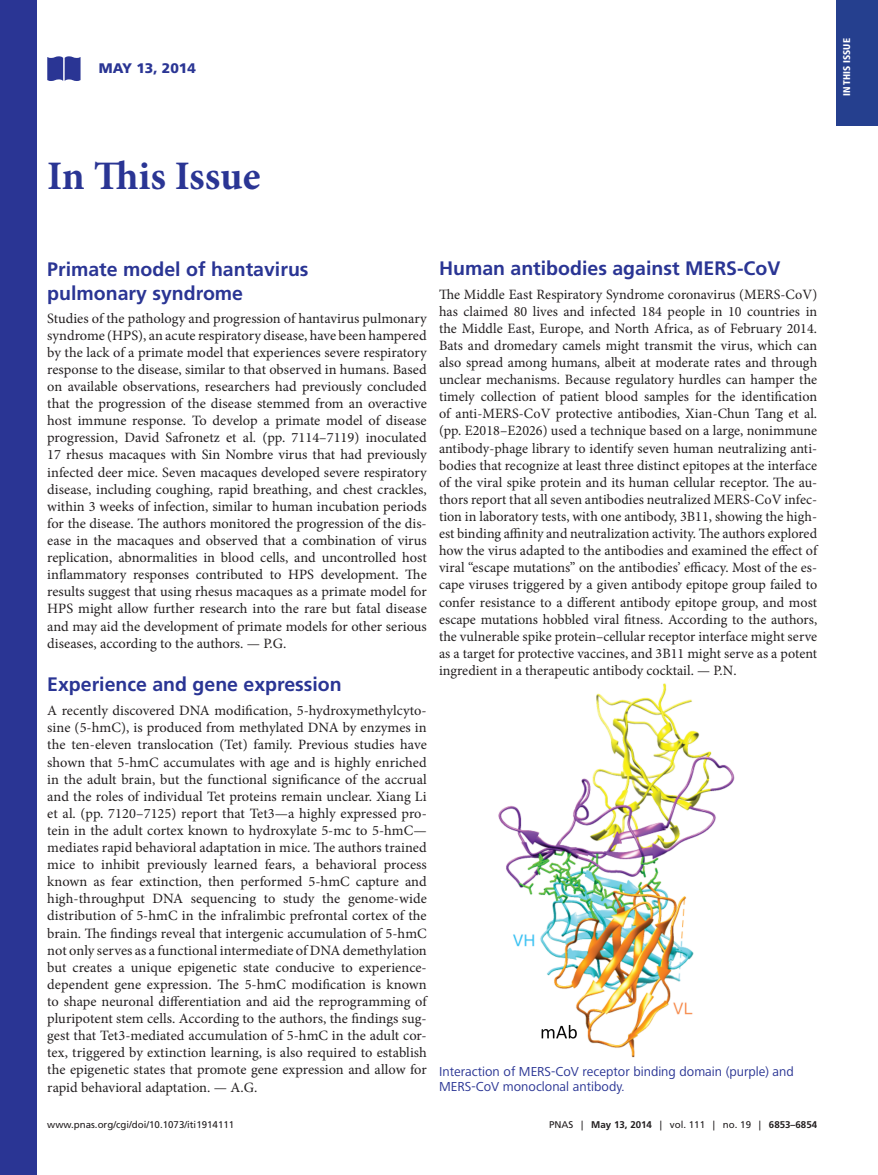
<style>
.page{position:relative;width:878px;height:1175px;background:#fff}
.page>*{position:absolute;margin:0;border:0;box-sizing:border-box;transform-origin:0 0}
.t1{font:700 40.5px "Minion Pro";color:#2a3594}
.t2{font:700 19.5px/24px "Frutiger LT Std";color:#2a3594}
.t3{font:14.25px/17.1px "Minion Pro";color:#231f20;text-align:justify}
.t4{font:900 13.8px "Frutiger LT Std";color:#2a3594}
.t5{font:13.5px/14.2px "Frutiger Next LTCE";color:#2a3594}
.t6{font:9.75px "Frutiger LT Std";color:#231f20}
.t7{font:900 9.75px "Frutiger LT Std";color:#fff}
.t8{font:900 condensed 9.75px "Frutiger LT Std";color:#fff}
.s1{font-weight:700}
</style>
<div class="page">
<div style="left:0;top:0;width:36px;height:1174px;background:#2a3594"></div>
<svg style="left:47px;top:56px;width:34px;height:25px"></svg>
<div style="left:836px;top:0;width:42px;height:125px;background:#253f8e"></div>
<img style="left:498px;top:683px;width:237px;height:374px">
<p class="t4" style="left:99px;top:59px;width:99px">May 13, 2014</p>
<h1 class="t1" style="left:47px;top:148px;width:215px">In This Issue</h1>
<p class="t7" style="left:840px;top:94px;width:68px;rotate:-90deg">IN THIS ISSUE</p>
<p class="t8" style="left:840px;top:96px;width:59px;rotate:-90deg">IN THIS ISSUE</p>
<p class="t7" style="left:840px;top:103px;width:49px;rotate:-90deg">IN THIS IS</p>
<h2 class="t2" style="left:47px;top:257px;width:263px">Primate model of hantavirus pulmonary syndrome</h2>
<p class="t3" style="left:47px;top:309px;width:381px">Studies of the pathology and progression of hantavirus pulmonary syndrome (HPS), an acute respiratory disease, have been hampered by the lack of a primate model that experiences severe respiratory response to the disease, similar to that observed in humans. Based on available observations, researchers had previously concluded that the progression of the disease stemmed from an overactive host immune response. To develop a primate model of disease progression, David Safronetz et al. (pp. 7114–7119) inoculated 17 rhesus macaques with Sin Nombre virus that had previously infected deer mice. Seven macaques developed severe respiratory disease, including coughing, rapid breathing, and chest crackles, within 3 weeks of infection, similar to human incubation periods for the disease. The authors monitored the progression of the dis&shy;ease in the macaques and observed that a combination of virus replication, abnormalities in blood cells, and uncontrolled host inflammatory responses contributed to HPS development. The results suggest that using rhesus macaques as a primate model for HPS might allow further research into the rare but fatal disease and may aid the development of primate models for other serious diseases, according to the authors. — P.G.</p>
<h2 class="t2" style="left:47px;top:672px;width:296px">Experience and gene expression</h2>
<p class="t3" style="left:47px;top:702px;width:381px">A recently discovered DNA modification, 5-hydroxymethylcyto&shy;sine (5-hmC), is produced from methylated DNA by enzymes in the ten-eleven translocation (Tet) family. Previous studies have shown that 5-hmC accumulates with age and is highly enriched in the adult brain, but the functional significance of the accrual and the roles of individual Tet proteins remain unclear. Xiang Li et al. (pp. 7120–7125) report that Tet3—a highly expressed pro&shy;tein in the adult cortex known to hydroxylate 5-mc to 5-hmC— mediates rapid behavioral adaptation in mice. The authors trained mice to inhibit previously learned fears, a behavioral process known as fear extinction, then performed 5-hmC capture and high-throughput DNA sequencing to study the genome-wide distribution of 5-hmC in the infralimbic prefrontal cortex of the brain. The findings reveal that intergenic accumulation of 5-hmC not only serves as a functional intermediate of DNA demethylation but creates a unique epigenetic state conducive to experience&shy;dependent gene expression. The 5-hmC modification is known to shape neuronal differentiation and aid the reprogramming of pluripotent stem cells. According to the authors, the findings sug&shy;gest that Tet3-mediated accumulation of 5-hmC in the adult cor&shy;tex, triggered by extinction learning, is also required to establish the epigenetic states that promote gene expression and allow for rapid behavioral adaptation. — A.G.</p>
<h2 class="t2" style="left:439px;top:256px;width:343px">Human antibodies against MERS-CoV</h2>
<p class="t3" style="left:439px;top:285px;width:380px">The Middle East Respiratory Syndrome coronavirus (MERS-CoV) has claimed 80 lives and infected 184 people in 10 countries in the Middle East, Europe, and North Africa, as of February 2014.<br>Bats and dromedary camels might transmit the virus, which can also spread among humans, albeit at moderate rates and through unclear mechanisms. Because regulatory hurdles can hamper the timely collection of patient blood samples for the identification of anti-MERS-CoV protective antibodies, Xian-Chun Tang et al. (pp. E2018–E2026) used a technique based on a large, nonimmune antibody-phage library to identify seven human neutralizing anti&shy;bodies that recognize at least three distinct epitopes at the interface of the viral spike protein and its human cellular receptor. The au&shy;thors report that all seven antibodies neutralized MERS-CoV infec&shy;tion in laboratory tests, with one antibody, 3B11, showing the high&shy;est binding affinity and neutralization activity. The authors explored how the virus adapted to the antibodies and examined the effect of viral “escape mutations” on the antibodies’ efficacy. Most of the es&shy;cape viruses triggered by a given antibody epitope group failed to confer resistance to a different antibody epitope group, and most escape mutations hobbled viral fitness. According to the authors, the vulnerable spike protein–cellular receptor interface might serve as a target for protective vaccines, and 3B11 might serve as a potent ingredient in a therapeutic antibody cocktail. — P.N.</p>
<p class="t5" style="left:439px;top:1065px;width:356px">Interaction of MERS-CoV receptor binding domain (purple) and<br>MERS-CoV monoclonal antibody.</p>
<p class="t6" style="left:47px;top:1119px;width:188px">www.pnas.org/cgi/doi/10.1073/iti1914111</p>
<p class="t6" style="left:549px;top:1119px;width:269px">PNAS | <span class="s1">May 13, 2014</span> | vol. 111 | no. 19 | <span class="s1">6853–6854</span></p>
</div>
